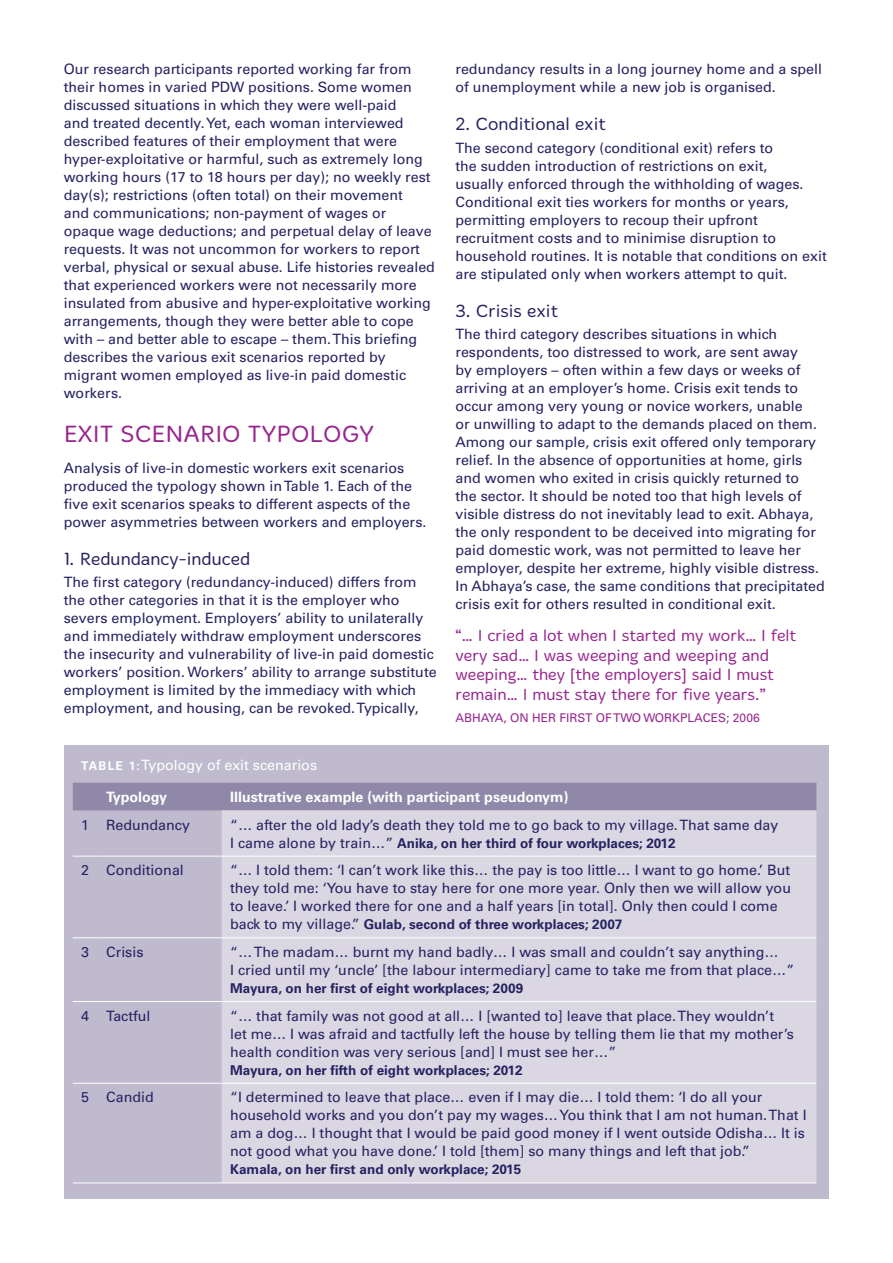
<style>
.page{position:relative;width:893px;height:1263px;background:#fff}
.page>*{position:absolute;margin:0;border:0;box-sizing:border-box;transform-origin:0 0}
.t1{font:300 24px "Merge";color:#98258f}
.t2{font:300 18px "Merge";color:#262262}
.t3{font:300 16.5px/19.5px "Merge";color:#98258f}
.t4{font:14.25px/18px "Univers";color:#262262}
.t5{font:700 14.25px "Univers";color:#fff}
.t6{font:14.25px "Univers";color:#fff}
.t7{font:700 13.5px "Univers";color:#262262}
.t8{font:12px "Univers";color:#98258f}
.t9{font:700 12px "Univers";color:#fff}
.s1{font-weight:700;font-size:12px}
.s2{font-weight:400;font-size:14.25px}
</style>
<div class="page">
<div style="left:65px;top:746px;width:764px;height:453px;background:#bfbacd"></div>
<div style="left:73px;top:783px;width:743px;height:27px;background:#9088a9"></div>
<div style="left:222px;top:811px;width:594px;height:371px;background:#dad7e2"></div>
<svg style="left:73px;top:856px;width:25px;height:1px"></svg>
<hr style="left:98px;top:856px;width:124px;height:1px;background:#fff">
<hr style="left:222px;top:856px;width:594px;height:1px;background:#fff">
<svg style="left:73px;top:937px;width:25px;height:1px"></svg>
<hr style="left:98px;top:937px;width:124px;height:1px;background:#fff">
<hr style="left:222px;top:937px;width:594px;height:1px;background:#fff">
<svg style="left:73px;top:1001px;width:25px;height:1px"></svg>
<hr style="left:98px;top:1001px;width:124px;height:1px;background:#fff">
<hr style="left:222px;top:1001px;width:594px;height:1px;background:#fff">
<svg style="left:73px;top:1083px;width:25px;height:1px"></svg>
<hr style="left:98px;top:1083px;width:124px;height:1px;background:#fff">
<hr style="left:222px;top:1083px;width:594px;height:1px;background:#fff">
<svg style="left:73px;top:1182px;width:25px;height:1px"></svg>
<hr style="left:98px;top:1182px;width:124px;height:1px;background:#fff">
<hr style="left:222px;top:1182px;width:594px;height:1px;background:#fff">
<p class="t4" style="left:64px;top:61px;width:373px">Our research participants reported working far from their homes in varied PDW positions. Some women discussed situations in which they were well-paid<br>and treated decently. Yet, each woman interviewed described features of their employment that were hyper-exploitative or harmful, such as extremely long working hours (17 to 18 hours per day); no weekly rest day(s); restrictions (often total) on their movement<br>and communications; non-payment of wages or opaque wage deductions; and perpetual delay of leave requests. It was not uncommon for workers to report verbal, physical or sexual abuse. Life histories revealed that experienced workers were not necessarily more insulated from abusive and hyper-exploitative working arrangements, though they were better able to cope with – and better able to escape – them. This briefing describes the various exit scenarios reported by migrant women employed as live-in paid domestic workers.</p>
<h1 class="t1" style="left:64px;top:420px;width:73px">Exit scenario</h1>
<h1 class="t1" style="left:248px;top:420px;width:128px">typology</h1>
<p class="t4" style="left:64px;top:459px;width:364px">Analysis of live-in domestic workers exit scenarios produced the typology shown in Table 1. Each of the five exit scenarios speaks to different aspects of the power asymmetries between workers and employers.</p>
<p class="t2" style="left:64px;top:548px;width:188px">1. Redundancy-induced</p>
<p class="t4" style="left:64px;top:573px;width:374px">The first category (redundancy-induced) differs from the other categories in that it is the employer who severs employment. Employers’ ability to unilaterally and immediately withdraw employment underscores the insecurity and vulnerability of live-in paid domestic workers’ position. Workers’ ability to arrange substitute employment is limited by the immediacy with which employment, and housing, can be revoked. Typically,</p>
<p class="t4" style="left:455px;top:60px;width:368px">redundancy results in a long journey home and a spell of unemployment while a new job is organised.</p>
<p class="t2" style="left:455px;top:114px;width:152px">2. Conditional exit</p>
<p class="t4" style="left:455px;top:139px;width:373px">The second category (conditional exit) refers to<br>the sudden introduction of restrictions on exit,<br>usually enforced through the withholding of wages.<br>Conditional exit ties workers for months or years, permitting employers to recoup their upfront recruitment costs and to minimise disruption to household routines. It is notable that conditions on exit are stipulated only when workers attempt to quit.</p>
<p class="t2" style="left:455px;top:300px;width:104px">3. Crisis exit</p>
<p class="t4" style="left:455px;top:325px;width:371px">The third category describes situations in which respondents, too distressed to work, are sent away<br>by employers – often within a few days or weeks of arriving at an employer’s home. Crisis exit tends to occur among very young or novice workers, unable<br>or unwilling to adapt to the demands placed on them.<br>Among our sample, crisis exit offered only temporary relief. In the absence of opportunities at home, girls and women who exited in crisis quickly returned to<br>the sector. It should be noted too that high levels of visible distress do not inevitably lead to exit. Abhaya, the only respondent to be deceived into migrating for paid domestic work, was not permitted to leave her employer, despite her extreme, highly visible distress.<br>In Abhaya’s case, the same conditions that precipitated crisis exit for others resulted in conditional exit.</p>
<p class="t3" style="left:455px;top:626px;width:342px">“… I cried a lot when I started my work… I felt very sad… I was weeping and weeping and weeping… they [the employers] said I must remain… I must stay there for five years.”</p>
<p class="t8" style="left:455px;top:711px;width:306px">Abhaya, o n h er first o ftwo wor kplaces; 2006</p>
<p class="t9" style="left:81px;top:759px;width:26px">Table</p>
<p class="t6" style="left:129px;top:756px;width:190px"><span class="s1">1:</span>Typology of exit scenarios</p>
<p class="t5" style="left:106px;top:788px;width:62px">Typology</p>
<p class="t5" style="left:230px;top:788px;width:340px">Illustrative example (with participant pseudonym)</p>
<p class="t4" style="left:81px;top:816px;width:110px">1 Redundancy</p>
<p class="t4" style="left:230px;top:816px;width:550px">“… after the old lady’s death they told me to go back to my village. That same day</p>
<p class="t7" style="left:230px;top:835px;width:447px"><span class="s2">I came alone by train…”</span> Anika, on her third of four workplaces; 2012</p>
<p class="t4" style="left:81px;top:861px;width:104px">2 Conditional</p>
<p class="t4" style="left:230px;top:861px;width:562px;text-align:justify">“… I told them: ‘I can’t work like this… the pay is too little… I want to go home.’ But they told me: ‘You have to stay here for one more year. Only then we will allow you to leave.’ I worked there for one and a half years [in total]. Only then could I come</p>
<p class="t7" style="left:230px;top:917px;width:394px"><span class="s2">back to my village.”</span> Gulab, second of three workplaces; 2007</p>
<p class="t4" style="left:81px;top:943px;width:64px">3 Crisis</p>
<p class="t4" style="left:230px;top:943px;width:566px">“… The madam… burnt my hand badly… I was small and couldn’t say anything…<br>I cried until my ‘uncle’ [the labour intermediary] came to take me from that place…”</p>
<p class="t7" style="left:230px;top:980px;width:295px">Mayura, on her first of eight workplaces; 2009</p>
<p class="t4" style="left:81px;top:1007px;width:71px">4 Tactful</p>
<p class="t4" style="left:230px;top:1007px;width:565px">“… that family was not good at all… I [wanted to] leave that place. They wouldn’t let me… I was afraid and tactfully left the house by telling them lie that my mother’s health condition was very serious [and] I must see her…”</p>
<p class="t7" style="left:230px;top:1062px;width:294px">Mayura, on her fifth of eight workplaces; 2012</p>
<p class="t4" style="left:81px;top:1088px;width:74px">5 Candid</p>
<p class="t4" style="left:230px;top:1088px;width:578px">“I determined to leave that place… even if I may die… I told them: ‘I do all your household works and you don’t pay my wages… You think that I am not human. That I am a dog… I thought that I would be paid good money if I went outside Odisha… It is not good what you have done.’ I told [them] so many things and left that job.”</p>
<p class="t7" style="left:230px;top:1162px;width:293px">Kamala, on her first and only workplace; 2015</p>
</div>
